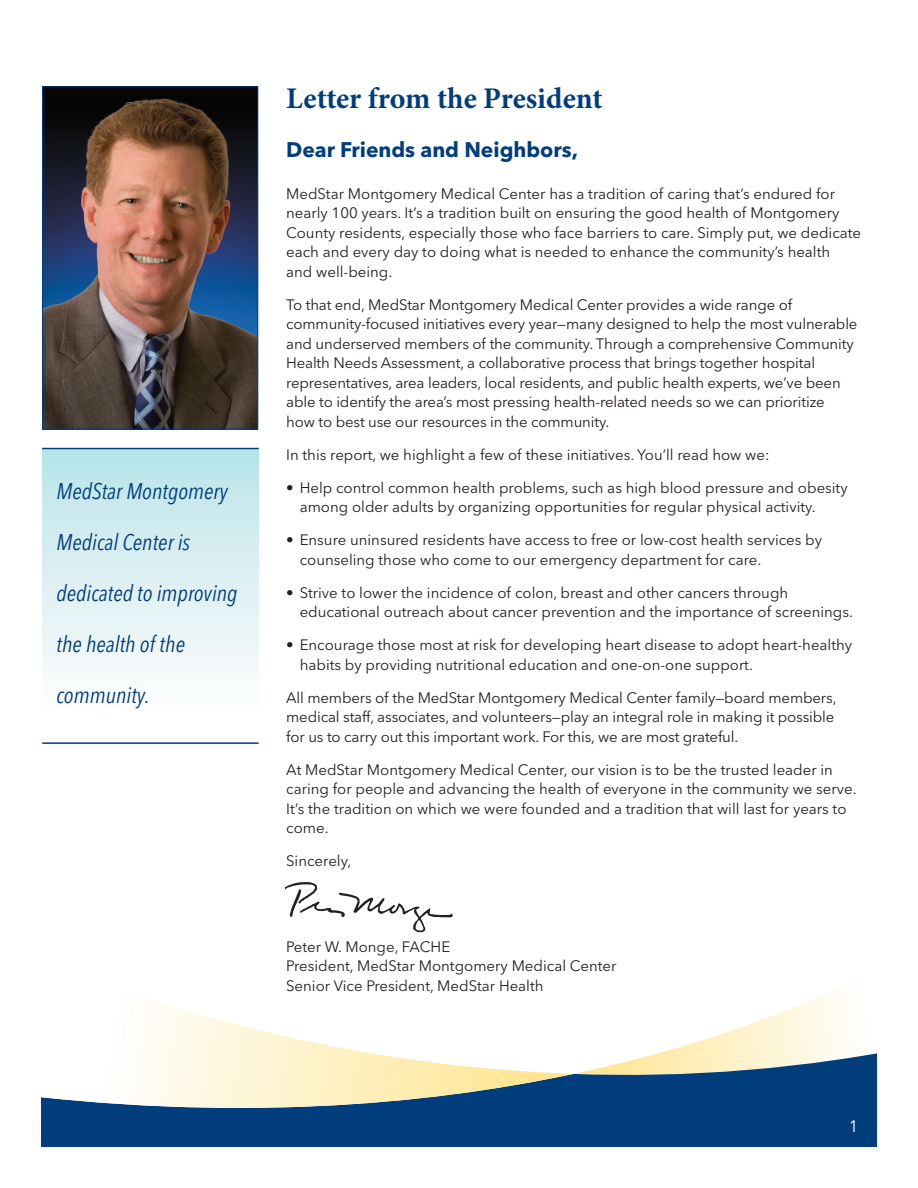
<style>
.page{position:relative;width:918px;height:1188px;background:#fff}
.page>*{position:absolute;margin:0;border:0;box-sizing:border-box;transform-origin:0 0}
.t1{font:700 30px "Minion Pro";letter-spacing:-.005em;color:#013d7d}
.t2{font:italic condensed 22.5px "Avenir Next LT Pro";color:#013d7d}
.t3{font:700 21px "Avenir Next LT Pro";color:#013d7d}
.t4{font:16.5px "Avenir Next LT Pro";color:#fff}
.t5{font:15px/19.5px "Avenir Next LT Pro";color:#231f20}
</style>
<div class="page">
<img style="left:44px;top:88px;width:212px;height:339px">
<div style="left:42px;top:86px;width:216px;height:343px;border:1px solid #013d7d"></div>
<svg style="left:694px;top:990px;width:151px;height:53px"></svg>
<svg style="left:41px;top:1043px;width:836px;height:104px;background:#2d5d8c"></svg>
<svg style="left:41px;top:1003px;width:532px;height:119px"></svg>
<img style="left:285px;top:882px;width:168px;height:51px">
<div style="left:42px;top:448px;width:217px;height:296px;background:linear-gradient(to bottom,#b9e3e8,#fff)"></div>
<hr style="left:42px;top:448px;width:217px;height:1px;background:#013d7d">
<hr style="left:42px;top:742px;width:217px;height:2px;background:#013d7d">
<h2 class="t2" style="left:57px;top:478px;width:173px">MedStar Montgomery</h2>
<h2 class="t2" style="left:57px;top:529px;width:135px">Medical Center is</h2>
<h2 class="t2" style="left:57px;top:580px;width:183px">dedicated to improving</h2>
<h2 class="t2" style="left:57px;top:631px;width:130px">the health of the</h2>
<h2 class="t2" style="left:57px;top:682px;width:95px">community.</h2>
<h1 class="t1" style="left:286px;top:77px;width:318px">Letter from the President</h1>
<h3 class="t3" style="left:286px;top:137px;width:293px">Dear Friends and Neighbors,</h3>
<p class="t5" style="left:286px;top:184px;width:576px">MedStar Montgomery Medical Center has a tradition of caring that’s endured for nearly 100 years. It’s a tradition built on ensuring the good health of Montgomery County residents, especially those who face barriers to care. Simply put, we dedicate each and every day to doing what is needed to enhance the community’s health<br>and well-being.</p>
<p class="t5" style="left:286px;top:295px;width:573px">To that end, MedStar Montgomery Medical Center provides a wide range of community-focused initiatives every year—many designed to help the most vulnerable and underserved members of the community. Through a comprehensive Community Health Needs Assessment, a collaborative process that brings together hospital representatives, area leaders, local residents, and public health experts, we’ve been able to identify the area’s most pressing health-related needs so we can prioritize<br>how to best use our resources in the community.</p>
<p class="t5" style="left:286px;top:445px;width:485px">In this report, we highlight a few of these initiatives. You’ll read how we:</p>
<p class="t5" style="left:300px;top:478px;width:550px;text-indent:-14px">• Help control common health problems, such as high blood pressure and obesity among older adults by organizing opportunities for regular physical activity.</p>
<p class="t5" style="left:300px;top:530px;width:524px;text-indent:-14px">• Ensure uninsured residents have access to free or low-cost health services by counseling those who come to our emergency department for care.</p>
<p class="t5" style="left:300px;top:583px;width:555px;text-indent:-14px">• Strive to lower the incidence of colon, breast and other cancers through educational outreach about cancer prevention and the importance of screenings.</p>
<p class="t5" style="left:300px;top:635px;width:554px;text-indent:-14px">• Encourage those most at risk for developing heart disease to adopt heart-healthy habits by providing nutritional education and one-on-one support.</p>
<p class="t5" style="left:286px;top:688px;width:552px">All members of the MedStar Montgomery Medical Center family—board members, medical staff, associates, and volunteers—play an integral role in making it possible for us to carry out this important work. For this, we are most grateful.</p>
<p class="t5" style="left:286px;top:760px;width:572px">At MedStar Montgomery Medical Center, our vision is to be the trusted leader in caring for people and advancing the health of everyone in the community we serve.<br>It’s the tradition on which we were founded and a tradition that will last for years to come.</p>
<p class="t5" style="left:286px;top:851px;width:67px">Sincerely,</p>
<p class="t5" style="left:286px;top:937px;width:332px">Peter W. Monge, FACHE<br>President, MedStar Montgomery Medical Center<br>Senior Vice President, MedStar Health</p>
<p class="t4" style="left:849px;top:1117px;width:11px">1</p>
</div>
